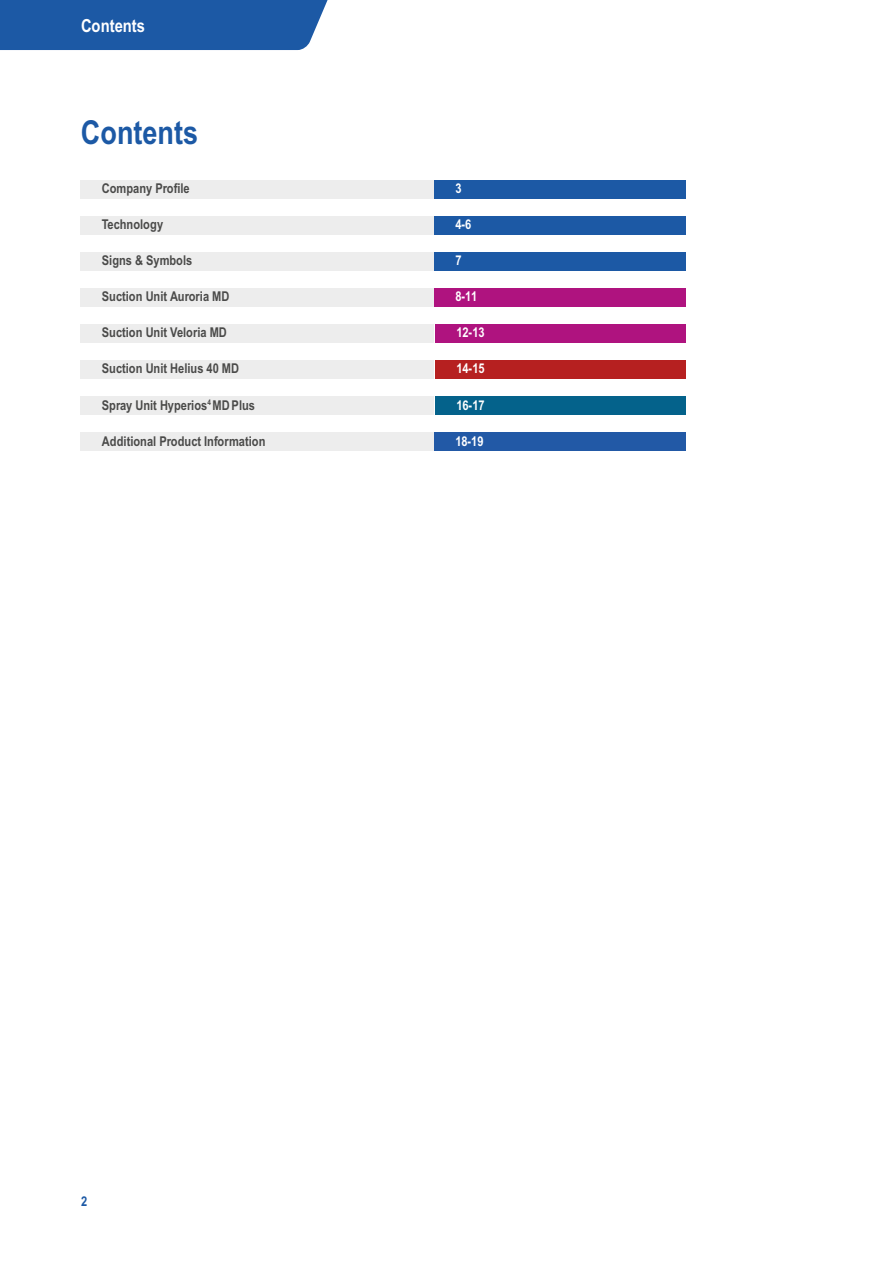
<style>
.page{position:relative;width:893px;height:1263px;background:#fff}
.page>*{position:absolute;margin:0;border:0;box-sizing:border-box;transform-origin:0 0}
.t1{font:700 33px "Arial Narrow MT Std";color:#1c59a5}
.t2{font:700 18px "Arial Narrow MT Std";color:#fff}
.t3{font:700 13.5px "Arial Narrow MT Std";color:#4a4a49}
.t4{font:700 13.5px "Arial Narrow MT Std";color:#fff}
.t5{font:700 13.5px "Arial Narrow MT Std";color:#1c59a5}
</style>
<div class="page">
<div style="left:0;top:0;width:328px;height:50px;background:#1c59a5"></div>
<div style="left:81px;top:397px;width:353px;height:18px;background:#ededed"></div>
<div style="left:81px;top:288px;width:353px;height:18px;background:#ededed"></div>
<div style="left:81px;top:216px;width:353px;height:18px;background:#ededed"></div>
<div style="left:81px;top:361px;width:353px;height:18px;background:#ededed"></div>
<div style="left:81px;top:180px;width:353px;height:18px;background:#ededed"></div>
<div style="left:81px;top:324px;width:353px;height:18px;background:#ededed"></div>
<div style="left:81px;top:252px;width:353px;height:18px;background:#ededed"></div>
<div style="left:435px;top:397px;width:251px;height:18px;background:#04628b"></div>
<div style="left:434px;top:288px;width:252px;height:18px;background:#af137f"></div>
<div style="left:434px;top:216px;width:252px;height:18px;background:#1c59a5"></div>
<div style="left:435px;top:361px;width:251px;height:18px;background:#b62020"></div>
<div style="left:434px;top:180px;width:252px;height:18px;background:#1c59a5"></div>
<div style="left:435px;top:324px;width:251px;height:18px;background:#af137f"></div>
<div style="left:434px;top:252px;width:252px;height:18px;background:#1c59a5"></div>
<div style="left:81px;top:433px;width:353px;height:18px;background:#ededed"></div>
<div style="left:434px;top:433px;width:252px;height:18px;background:#2259a6"></div>
<h2 class="t2" style="left:81px;top:15px;width:65px">Contents</h2>
<h1 class="t1" style="left:81px;top:113px;width:119px">Contents</h1>
<p class="t3" style="left:102px;top:180px;width:89px">Company Profile</p>
<p class="t4" style="left:455px;top:180px;width:8px">3</p>
<p class="t3" style="left:102px;top:216px;width:63px">Technology</p>
<p class="t4" style="left:455px;top:216px;width:17px">4-6</p>
<p class="t3" style="left:102px;top:252px;width:92px">Signs &amp; Symbols</p>
<p class="t4" style="left:455px;top:252px;width:8px">7</p>
<p class="t3" style="left:102px;top:288px;width:129px">Suction Unit Auroria MD</p>
<p class="t4" style="left:455px;top:288px;width:24px">8-11</p>
<p class="t3" style="left:102px;top:324px;width:126px">Suction Unit Veloria MD</p>
<p class="t4" style="left:456px;top:324px;width:30px">12-13</p>
<p class="t3" style="left:102px;top:361px;width:139px">Suction Unit Helius 40 MD</p>
<p class="t4" style="left:456px;top:361px;width:30px">14-15</p>
<p class="t3" style="left:102px;top:397px;width:155px">Spray Unit Hyperios<sup>4</sup> MDPlus</p>
<p class="t4" style="left:456px;top:397px;width:30px">16-17</p>
<p class="t3" style="left:102px;top:433px;width:165px">Additional Product Information</p>
<p class="t4" style="left:455px;top:433px;width:30px">18-19</p>
<p class="t5" style="left:81px;top:1193px;width:8px">2</p>
</div>
